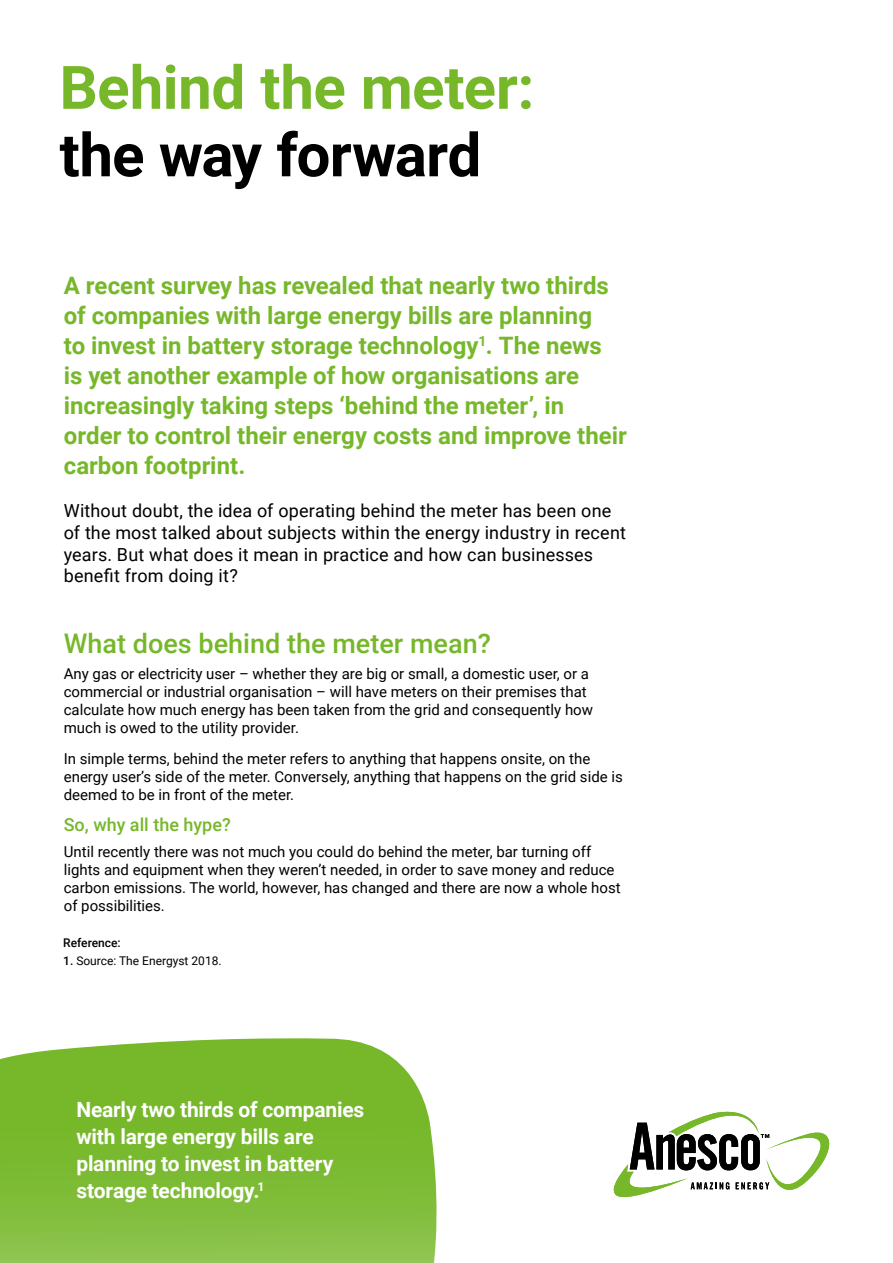
<style>
.page{position:relative;width:893px;height:1263px;background:#fff}
.page>*{position:absolute;margin:0;border:0;box-sizing:border-box;transform-origin:0 0}
.t1{font:700 60px "Roboto";letter-spacing:-.005em;color:#76b82a}
.t2{font:700 60px "Roboto";letter-spacing:-.015em;color:#000}
.t3{font:500 27px "Roboto";color:#76b82a}
.t4{font:700 24px/30px "Roboto";color:#76b82a}
.t5{font:700 21px/27px "Roboto";letter-spacing:-.01em;color:#fff}
.t6{font:18px/21.6px "Roboto";letter-spacing:.01em;color:#000}
.t7{font:500 18px "Roboto";color:#76b82a}
.t8{font:15px/18px "Roboto";color:#000}
.t9{font:12px "Roboto";color:#000}
.t10{font:500 12px "Roboto";color:#000}
.s1{font-weight:500}
</style>
<div class="page">
<svg style="left:613px;top:1111px;width:217px;height:87px"></svg>
<svg style="left:0;top:1038px;width:437px;height:225px;background:#82be3e"></svg>
<h1 class="t1" style="left:60px;top:63px;width:476px">Behind the meter:</h1>
<h1 class="t2" style="left:60px;top:130px;width:423px">the way forward</h1>
<p class="t4" style="left:64px;top:273px;width:564px">A recent survey has revealed that nearly two thirds of companies with large energy bills are planning<br>to invest in battery storage technology<sup>1</sup>. The news<br>is yet another example of how organisations are increasingly taking steps ‘behind the meter’, in order to control their energy costs and improve their carbon footprint.</p>
<p class="t6" style="left:64px;top:501px;width:564px">Without doubt, the idea of operating behind the meter has been one of the most talked about subjects within the energy industry in recent years. But what does it mean in practice and how can businesses benefit from doing it?</p>
<h2 class="t3" style="left:64px;top:632px;width:428px">What does behind the meter mean?</h2>
<p class="t8" style="left:64px;top:666px;width:531px">Any gas or electricity user – whether they are big or small, a domestic user, or a commercial or industrial organisation – will have meters on their premises that calculate how much energy has been taken from the grid and consequently how much is owed to the utility provider.</p>
<p class="t8" style="left:64px;top:751px;width:561px">In simple terms, behind the meter refers to anything that happens onsite, on the energy user’s side of the meter. Conversely, anything that happens on the grid side is deemed to be in front of the meter.</p>
<p class="t7" style="left:64px;top:817px;width:169px">So, why all the hype?</p>
<p class="t8" style="left:64px;top:844px;width:558px">Until recently there was not much you could do behind the meter, bar turning off lights and equipment when they weren’t needed, in order to save money and reduce carbon emissions. The world, however, has changed and there are now a whole host of possibilities.</p>
<p class="t10" style="left:63px;top:938px;width:59px">Reference:</p>
<p class="t9" style="left:63px;top:956px;width:160px"><span class="s1">1.</span> Source: The Energyst 2018.</p>
<h3 class="t5" style="left:76px;top:1098px;width:289px">Nearly two thirds of companies with large energy bills are planning to invest in battery storage technology.<sup>1</sup></h3>
</div>
